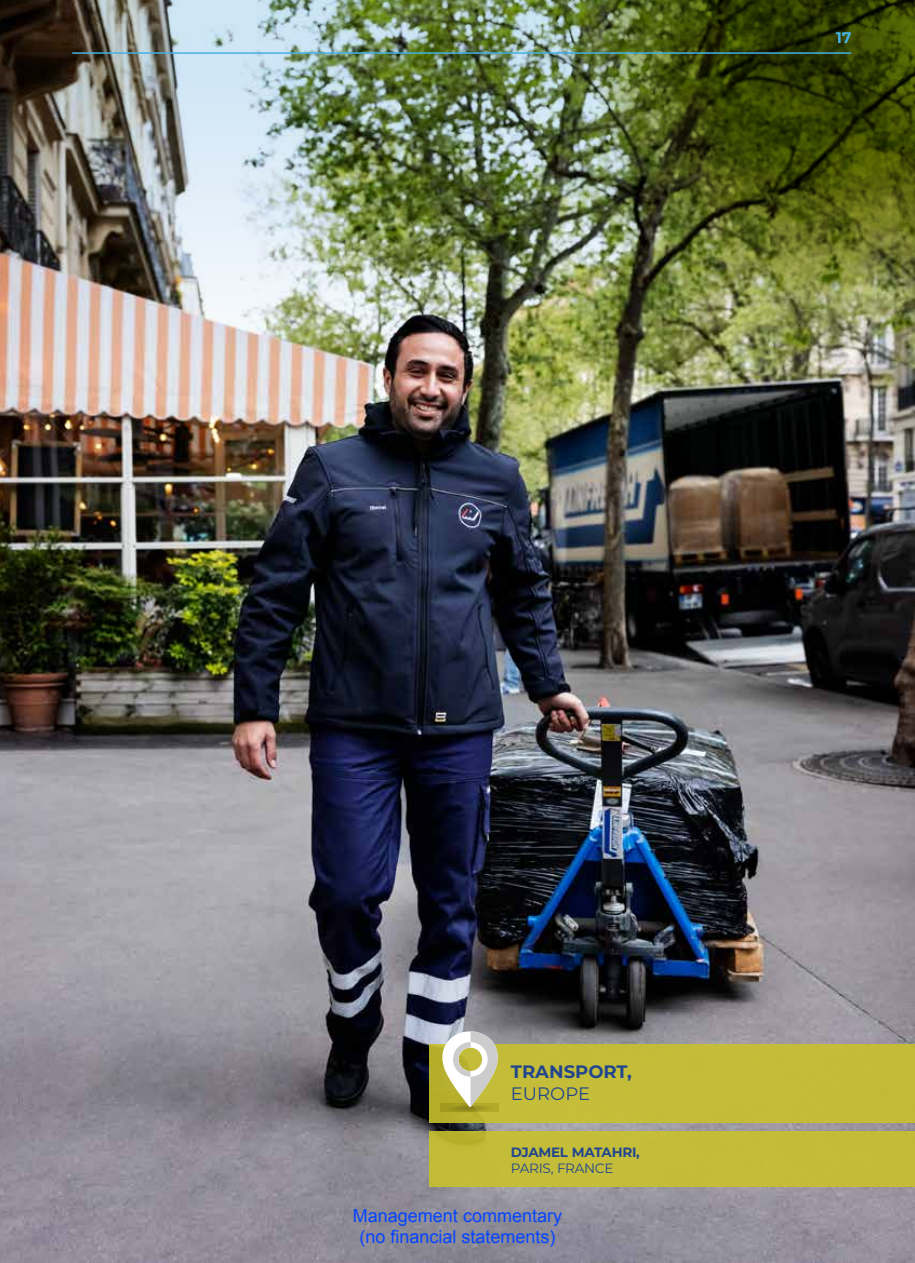
<style>
.page{position:relative;width:915px;height:1263px;background:#fff}
.page>*{position:absolute;margin:0;border:0;box-sizing:border-box;transform-origin:0 0}
.t1{font:18px/21.6px "Arial";color:#0545ff;text-align:center}
.t2{font:700 18px "Montserrat";color:#22468d}
.t3{font:18px "Montserrat";color:#22468d}
.t4{font:600 15px "Montserrat";color:#44b2e5}
.t5{font:700 13.5px "Montserrat";letter-spacing:-.02em;color:#22468d}
.t6{font:13.5px "Montserrat";letter-spacing:-.02em;color:#22468d}
</style>
<div class="page">
<img style="left:0;top:476px;width:914px;height:787px">
<img style="left:0;top:0;width:914px;height:476px">
<img style="left:591px;top:0;width:323px;height:293px">
<hr style="left:72px;top:53px;width:778px;height:1px;background:#44b2e5">
<div style="left:428px;top:1044px;width:486px;height:78px;background:#c4bd39"></div>
<svg style="left:439px;top:1031px;width:62px;height:81px"></svg>
<div style="left:428px;top:1131px;width:486px;height:55px;background:#c4bd39"></div>
<p class="t4" style="left:836px;top:27px;width:16px">17</p>
<p class="t2" style="left:510px;top:1058px;width:122px">TRANSPORT,</p>
<p class="t3" style="left:510px;top:1081px;width:81px">EUROPE</p>
<p class="t5" style="left:510px;top:1143px;width:130px">DJAMEL MATAHRI,</p>
<p class="t6" style="left:510px;top:1159px;width:104px">PARIS, FRANCE</p>
<p class="t1" style="left:353px;top:1205px;width:211px">Management commentary (no financial statements)</p>
</div>
